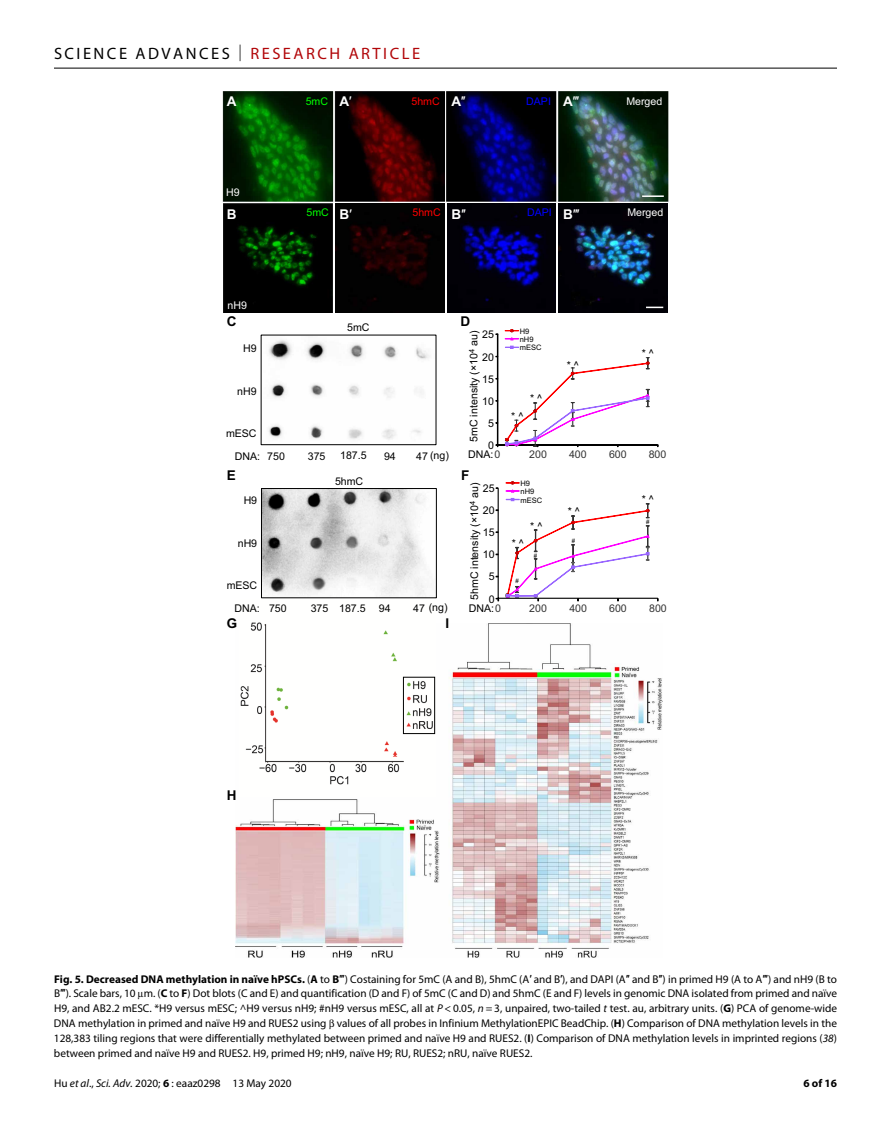
<style>
.page{position:relative;width:891px;height:1134px;background:#fff}
.page>*{position:absolute;margin:0;border:0;box-sizing:border-box;transform-origin:0 0}
.t1{font:16.5px "Myriad Pro";letter-spacing:.15em;color:#000}
.t2{font:700 13.5px "Arial";color:#fff}
.t3{font:700 13.5px "Arial";color:#000}
.t4{font:13.5px "Arial";color:#fff}
.t5{font:11.25px/15px "Myriad Pro";color:#000;text-align:justify}
.t6{font:700 11.25px "Myriad Pro";color:#000}
.t7{font:10.65px "Arial";color:#000}
.t8{font:10.65px "Arial";color:#333}
.t9{font:10.65px "Arial";color:#fff}
.t10{font:10.65px "Arial";color:#f00}
.t11{font:10.65px "Arial";color:#00f}
.t12{font:10.65px "Arial";color:#0f0}
.t13{font:7.5px/8.2px "Arial";color:#000}
.t14{font:6.15px "Arial";color:#000}
.s1{font-weight:300}
.s2{color:#b10508}
.s3{font-weight:400}
.s4{font-weight:700}
.s5{color:#333}
.s6{font-style:italic}
</style>
<div class="page">
<hr style="left:54px;top:68px;width:783px;height:1px;background:#000">
<img style="left:236px;top:623px;width:426px;height:334px">
<img style="left:239px;top:622px;width:196px;height:174px">
<img style="left:559px;top:204px;width:109px;height:109px">
<img style="left:223px;top:204px;width:109px;height:109px">
<img style="left:335px;top:204px;width:109px;height:109px">
<img style="left:447px;top:204px;width:109px;height:109px">
<img style="left:222px;top:92px;width:446px;height:109px">
<hr style="left:642px;top:195px;width:22px;height:2px;background:#fff">
<svg style="left:646px;top:307px;width:17px;height:1px"></svg>
<img style="left:263px;top:490px;width:162px;height:106px">
<div style="left:261px;top:488px;width:176px;height:110px;border:1px solid #000"></div>
<svg style="left:505px;top:481px;width:145px;height:120px"></svg>
<hr style="left:498px;top:489px;width:1px;height:109px;background:#000">
<hr style="left:498px;top:598px;width:160px;height:1px;background:#000">
<img style="left:268px;top:340px;width:162px;height:100px">
<div style="left:261px;top:335px;width:175px;height:110px;border:1px solid #000"></div>
<div style="left:497px;top:334px;width:1px;height:112px;border:1px solid #000"></div>
<div style="left:497px;top:444px;width:161px;height:2px;border:1px solid #000"></div>
<svg style="left:505px;top:357px;width:145px;height:90px"></svg>
<svg style="left:505px;top:329px;width:14px;height:20px"></svg>
<div style="left:403px;top:677px;width:32px;height:57px;border:1px solid #000"></div>
<h1 class="t1" style="left:54px;top:40px;width:368px">SCIENCE ADVANCES <span class="s1">|</span> <span class="s2">RESEARCH ARTICLE</span></h1>
<p class="t2" style="left:227px;top:93px;width:11px">A</p>
<p class="t9" style="left:226px;top:186px;width:15px">H9</p>
<p class="t2" style="left:227px;top:206px;width:11px">B</p>
<p class="t9" style="left:228px;top:298px;width:21px">nH9</p>
<p class="t2" style="left:339px;top:93px;width:14px">A<span class="s3">′</span></p>
<p class="t2" style="left:451px;top:93px;width:16px">A<span class="s3">″</span></p>
<p class="t4" style="left:563px;top:93px;width:18px"><span class="s4">A</span>′″</p>
<p class="t12" style="left:306px;top:94px;width:24px">5mC</p>
<p class="t10" style="left:412px;top:94px;width:30px">5hmC</p>
<p class="t11" style="left:526px;top:94px;width:26px">DAPI</p>
<p class="t9" style="left:626px;top:94px;width:37px">Merged</p>
<p class="t12" style="left:307px;top:205px;width:24px">5mC</p>
<p class="t10" style="left:413px;top:205px;width:30px">5hmC</p>
<p class="t11" style="left:527px;top:205px;width:26px">DAPI</p>
<p class="t9" style="left:627px;top:205px;width:37px">Merged</p>
<p class="t2" style="left:339px;top:206px;width:14px">B<span class="s3">′</span></p>
<p class="t2" style="left:451px;top:206px;width:16px">B<span class="s3">″</span></p>
<p class="t4" style="left:563px;top:205px;width:18px"><span class="s4">B</span>′″</p>
<p class="t3" style="left:227px;top:313px;width:11px">C</p>
<p class="t3" style="left:460px;top:313px;width:11px">D</p>
<p class="t7" style="left:347px;top:320px;width:24px">5mC</p>
<p class="t7" style="left:482px;top:328px;width:13px">25</p>
<p class="t13" style="left:520px;top:327px;width:23px">H9 nH9 mESC</p>
<p class="t7" style="left:467px;top:442px;width:113px;rotate:-90deg">5mC intensity (×10<sup>4</sup> au)</p>
<p class="t7" style="left:243px;top:341px;width:15px">H9</p>
<p class="t7" style="left:237px;top:384px;width:21px">nH9</p>
<p class="t7" style="left:226px;top:426px;width:32px">mESC</p>
<p class="t7" style="left:642px;top:346px;width:14px">* ^</p>
<p class="t7" style="left:482px;top:350px;width:13px">20</p>
<p class="t7" style="left:567px;top:358px;width:14px">* ^</p>
<p class="t7" style="left:482px;top:372px;width:13px">15</p>
<p class="t7" style="left:530px;top:391px;width:14px">* ^</p>
<p class="t7" style="left:482px;top:394px;width:13px">10</p>
<p class="t7" style="left:511px;top:409px;width:14px">* ^</p>
<p class="t7" style="left:488px;top:416px;width:7px">5</p>
<p class="t7" style="left:488px;top:439px;width:7px">0</p>
<p class="t7" style="left:430px;top:448px;width:20px">(ng)</p>
<p class="t7" style="left:468px;top:448px;width:34px">DNA:<span class="s5">0</span></p>
<p class="t8" style="left:529px;top:448px;width:19px">200</p>
<p class="t8" style="left:569px;top:448px;width:19px">400</p>
<p class="t8" style="left:609px;top:448px;width:19px">600</p>
<p class="t8" style="left:649px;top:448px;width:19px">800</p>
<p class="t7" style="left:235px;top:449px;width:52px">DNA: 750</p>
<p class="t7" style="left:308px;top:449px;width:19px">375</p>
<p class="t7" style="left:340px;top:449px;width:28px">187.5</p>
<p class="t7" style="left:384px;top:449px;width:13px">94</p>
<p class="t7" style="left:416px;top:449px;width:13px">47</p>
<p class="t3" style="left:227px;top:467px;width:11px">E</p>
<p class="t3" style="left:461px;top:467px;width:10px">F</p>
<p class="t7" style="left:335px;top:474px;width:30px">5hmC</p>
<p class="t13" style="left:521px;top:479px;width:23px">H9 nH9 mESC</p>
<p class="t7" style="left:512px;top:536px;width:14px">* ^</p>
<p class="t7" style="left:468px;top:600px;width:119px;rotate:-90deg">5hmC intensity (×10<sup>4</sup> au)</p>
<p class="t7" style="left:483px;top:481px;width:13px">25</p>
<p class="t7" style="left:642px;top:492px;width:14px">* ^</p>
<p class="t14" style="left:646px;top:518px;width:5px">#</p>
<p class="t7" style="left:244px;top:493px;width:15px">H9</p>
<p class="t7" style="left:238px;top:536px;width:21px">nH9</p>
<p class="t7" style="left:227px;top:578px;width:32px">mESC</p>
<p class="t7" style="left:483px;top:503px;width:13px">20</p>
<p class="t7" style="left:568px;top:504px;width:14px">* ^</p>
<p class="t7" style="left:530px;top:519px;width:14px">* ^</p>
<p class="t7" style="left:483px;top:525px;width:13px">15</p>
<p class="t14" style="left:572px;top:536px;width:5px">#</p>
<p class="t7" style="left:483px;top:547px;width:13px">10</p>
<p class="t14" style="left:534px;top:552px;width:5px">#</p>
<p class="t7" style="left:489px;top:570px;width:7px">5</p>
<p class="t14" style="left:516px;top:577px;width:5px">#</p>
<p class="t7" style="left:489px;top:592px;width:7px">0</p>
<p class="t7" style="left:234px;top:601px;width:54px">DNA: 750</p>
<p class="t7" style="left:311px;top:601px;width:82px">375 187.5 94</p>
<p class="t7" style="left:413px;top:600px;width:36px">47 (ng)</p>
<p class="t7" style="left:469px;top:601px;width:34px">DNA:<span class="s5">0</span></p>
<p class="t8" style="left:529px;top:601px;width:19px">200</p>
<p class="t8" style="left:569px;top:601px;width:19px">400</p>
<p class="t8" style="left:609px;top:601px;width:19px">600</p>
<p class="t8" style="left:649px;top:601px;width:19px">800</p>
<p class="t3" style="left:227px;top:615px;width:12px">G</p>
<p class="t3" style="left:446px;top:615px;width:5px">I</p>
<p class="t3" style="left:227px;top:787px;width:11px">H</p>
<p class="t5" style="left:54px;top:971px;width:785px"><span class="s4">Fig. 5. Decreased DNA methylation in naïve hPSCs.</span> (<span class="s4">A</span> to <span class="s4">B‴</span>) Costaining for 5mC (A and B), 5hmC (A′ and B′), and DAPI (A″ and B″) in primed H9 (A to A‴) and nH9 (B to B‴). Scale bars, 10 m. (<span class="s4">C</span> to <span class="s4">F</span>) Dot blots (C and E) and quantification (D and F) of 5mC (C and D) and 5hmC (E and F) levels in genomic DNA isolated from primed and naïve H9, and AB2.2 mESC. *H9 versus mESC; ^H9 versus nH9; #nH9 versus mESC, all at <span class="s6">P</span> &lt; 0.05, <span class="s6">n</span> = 3, unpaired, two-tailed <span class="s6">t</span> test. au, arbitrary units. (<span class="s4">G</span>) PCA of genome-wide DNA methylation in primed and naïve H9 and RUES2 using values of all probes in Infinium MethylationEPIC BeadChip. (<span class="s4">H</span>) Comparison of DNA methylation levels in the 128,383 tiling regions that were differentially methylated between primed and naïve H9 and RUES2. (<span class="s4">I</span>) Comparison of DNA methylation levels in imprinted regions (<span class="s6">38</span>) between primed and naïve H9 and RUES2. H9, primed H9; nH9, naïve H9; RU, RUES2; nRU, naïve RUES2.</p>
<p class="t5" style="left:54px;top:1076px;width:239px">Hu <span class="s6">et al</span>., <span class="s6">Sci. Adv.</span> 2020; <span class="s4">6</span> : eaaz0298 13 May 2020</p>
<p class="t6" style="left:803px;top:1074px;width:35px">6 of 16</p>
</div>
